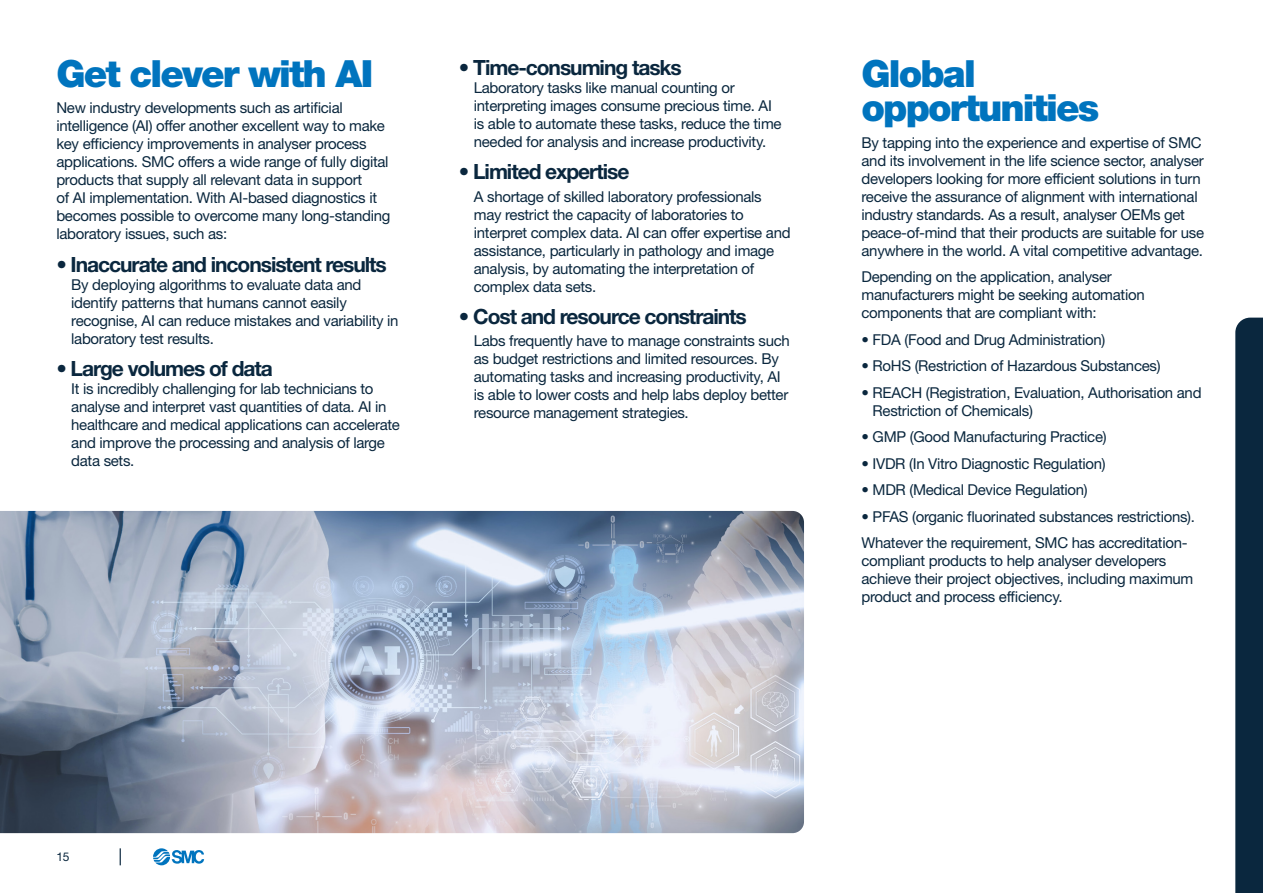
<style>
.page{position:relative;width:1263px;height:893px;background:#fff}
.page>*{position:absolute;margin:0;border:0;box-sizing:border-box;transform-origin:0 0}
.t1{font:900 37.5px/34.5px "Helvetica Neue LT Pro";letter-spacing:-.05em;color:#0074be}
.t2{font:700 21px "Helvetica Neue LT Std";letter-spacing:-.05em;color:#0a273e}
.t3{font:15px/18px "Helvetica Neue LT Std";letter-spacing:-.02em;color:#0a273e}
.t4{font:12px "Helvetica Neue LT Std";color:#0a273e}
</style>
<div class="page">
<img style="left:0;top:511px;width:804px;height:322px">
<svg style="left:1235px;top:318px;width:28px;height:575px;background:#173248"></svg>
<svg style="left:153px;top:848px;width:51px;height:17px"></svg>
<svg style="left:120px;top:848px;width:1px;height:17px"></svg>
<p class="t1" style="left:56px;top:56px;width:318px">Get clever with AI</p>
<p class="t3" style="left:56px;top:99px;width:336px">New industry developments such as artificial intelligence (AI) offer another excellent way to make key efficiency improvements in analyser process applications. SMC offers a wide range of fully digital products that supply all relevant data in support<br>of AI implementation. With AI-based diagnostics it becomes possible to overcome many long-standing laboratory issues, such as:</p>
<p class="t2" style="left:56px;top:251px;width:332px">• Inaccurate and inconsistent results</p>
<p class="t3" style="left:71px;top:275px;width:329px">By deploying algorithms to evaluate data and identify patterns that humans cannot easily recognise, AI can reduce mistakes and variability in laboratory test results.</p>
<p class="t2" style="left:56px;top:356px;width:218px">• Large volumes of data</p>
<p class="t3" style="left:71px;top:380px;width:330px">It is incredibly challenging for lab technicians to analyse and interpret vast quantities of data. AI in healthcare and medical applications can accelerate and improve the processing and analysis of large data sets.</p>
<p class="t2" style="left:459px;top:54px;width:224px">• Time-consuming tasks</p>
<p class="t3" style="left:474px;top:78px;width:309px">Laboratory tasks like manual counting or interpreting images consume precious time. AI is able to automate these tasks, reduce the time needed for analysis and increase productivity.</p>
<p class="t2" style="left:459px;top:159px;width:172px">• Limited expertise</p>
<p class="t3" style="left:474px;top:187px;width:318px">A shortage of skilled laboratory professionals may restrict the capacity of laboratories to interpret complex data. AI can offer expertise and assistance, particularly in pathology and image analysis, by automating the interpretation of complex data sets.</p>
<p class="t2" style="left:459px;top:304px;width:289px">• Cost and resource constraints</p>
<p class="t3" style="left:474px;top:332px;width:318px">Labs frequently have to manage constraints such as budget restrictions and limited resources. By automating tasks and increasing productivity, AI is able to lower costs and help labs deploy better resource management strategies.</p>
<p class="t1" style="left:861px;top:56px;width:239px">Global opportunities</p>
<p class="t3" style="left:861px;top:133px;width:344px">By tapping into the experience and expertise of SMC and its involvement in the life science sector, analyser developers looking for more efficient solutions in turn receive the assurance of alignment with international industry standards. As a result, analyser OEMs get peace-of-mind that their products are suitable for use anywhere in the world. A vital competitive advantage.</p>
<p class="t3" style="left:861px;top:268px;width:285px">Depending on the application, analyser manufacturers might be seeking automation components that are compliant with:</p>
<p class="t3" style="left:861px;top:330px;width:245px">• FDA (Food and Drug Administration)</p>
<p class="t3" style="left:861px;top:357px;width:301px">• RoHS (Restriction of Hazardous Substances)</p>
<p class="t3" style="left:872px;top:383px;width:330px;text-indent:-11px">• REACH (Registration, Evaluation, Authorisation and<br>Restriction of Chemicals)</p>
<p class="t3" style="left:861px;top:428px;width:247px">• GMP (Good Manufacturing Practice)</p>
<p class="t3" style="left:861px;top:454px;width:246px">• IVDR (In Vitro Diagnostic Regulation)</p>
<p class="t3" style="left:861px;top:481px;width:228px">• MDR (Medical Device Regulation)</p>
<p class="t3" style="left:861px;top:507px;width:335px">• PFAS (organic fluorinated substances restrictions).</p>
<p class="t3" style="left:861px;top:534px;width:333px">Whatever the requirement, SMC has accreditation&shy;compliant products to help analyser developers achieve their project objectives, including maximum product and process efficiency.</p>
<p class="t4" style="left:56px;top:850px;width:15px">15</p>
</div>
